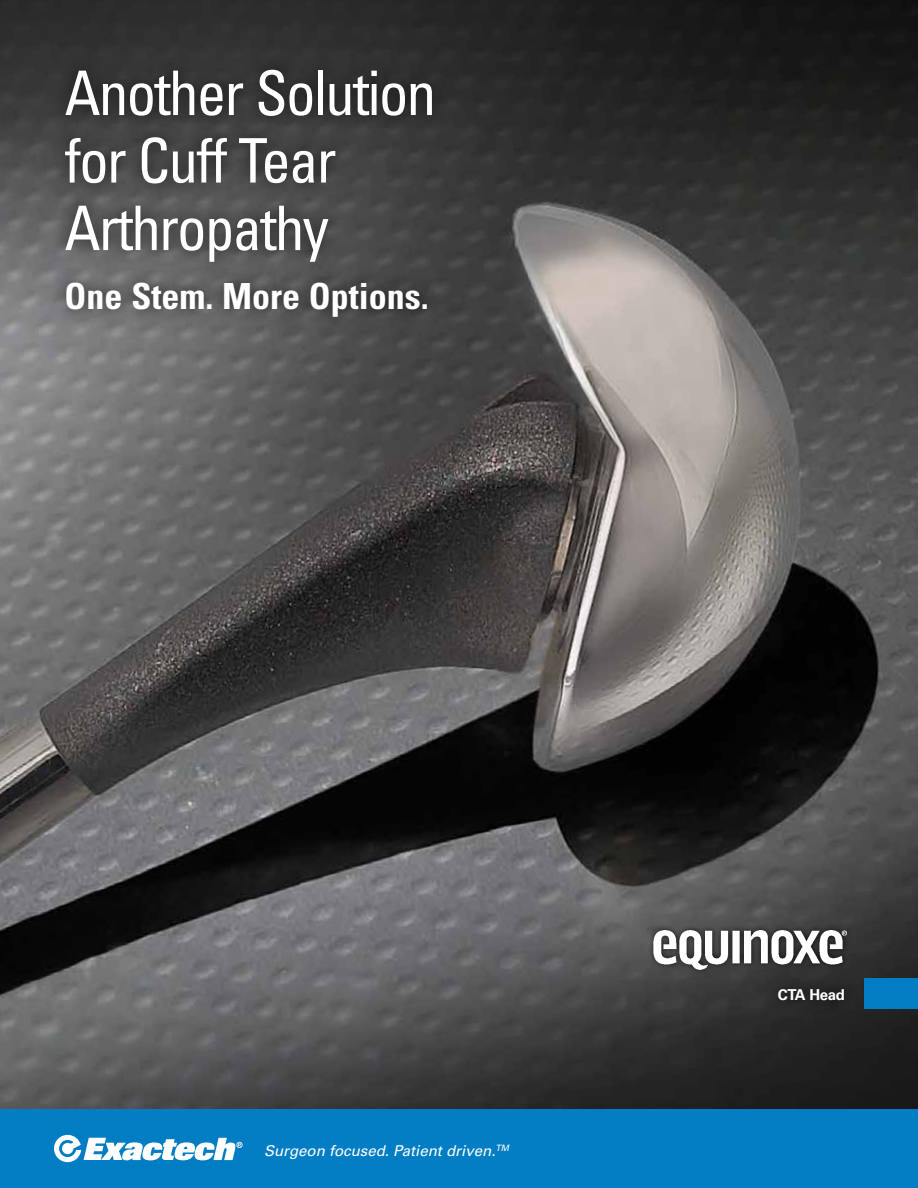
<style>
.page{position:relative;width:918px;height:1188px;background:#fff}
.page>*{position:absolute;margin:0;border:0;box-sizing:border-box;transform-origin:0 0}
.t1{font:condensed 61.5px/67.5px "Univers LT Std";letter-spacing:-.03em;color:#fff;scale:.96 1}
.t2{font:700 condensed 36px "Univers LT Std";color:#fff}
.t3{font:italic 15px "Univers LT Std";color:#fff}
.t4{font:700 15px "Univers LT Std";letter-spacing:-.025em;color:#fff}
</style>
<div class="page">
<img style="left:0;top:0;width:918px;height:1110px">
<div style="left:50px;top:55px;width:397px;height:276px;background:#000;opacity:.67"></div>
<div style="left:864px;top:979px;width:54px;height:30px;background:#007dc3"></div>
<div style="left:764px;top:974px;width:95px;height:42px;background:#282828"></div>
<div style="left:648px;top:924px;width:205px;height:51px;background:#000;opacity:.75"></div>
<img style="left:654px;top:930px;width:194px;height:42px">
<div style="left:0;top:1110px;width:918px;height:78px;background:#007dc3"></div>
<svg style="left:54px;top:1135px;width:189px;height:27px"></svg>
<p class="t1" style="left:65px;top:59px;width:389px">Another Solution for Cuff Tear<br>Arthropathy</p>
<p class="t2" style="left:65px;top:274px;width:366px">One Stem. More Options.</p>
<p class="t3" style="left:264px;top:1142px;width:247px">Surgeon focused. Patient driven.<sup>TM</sup></p>
<p class="t4" style="left:778px;top:986px;width:69px">CTA Head</p>
</div>
